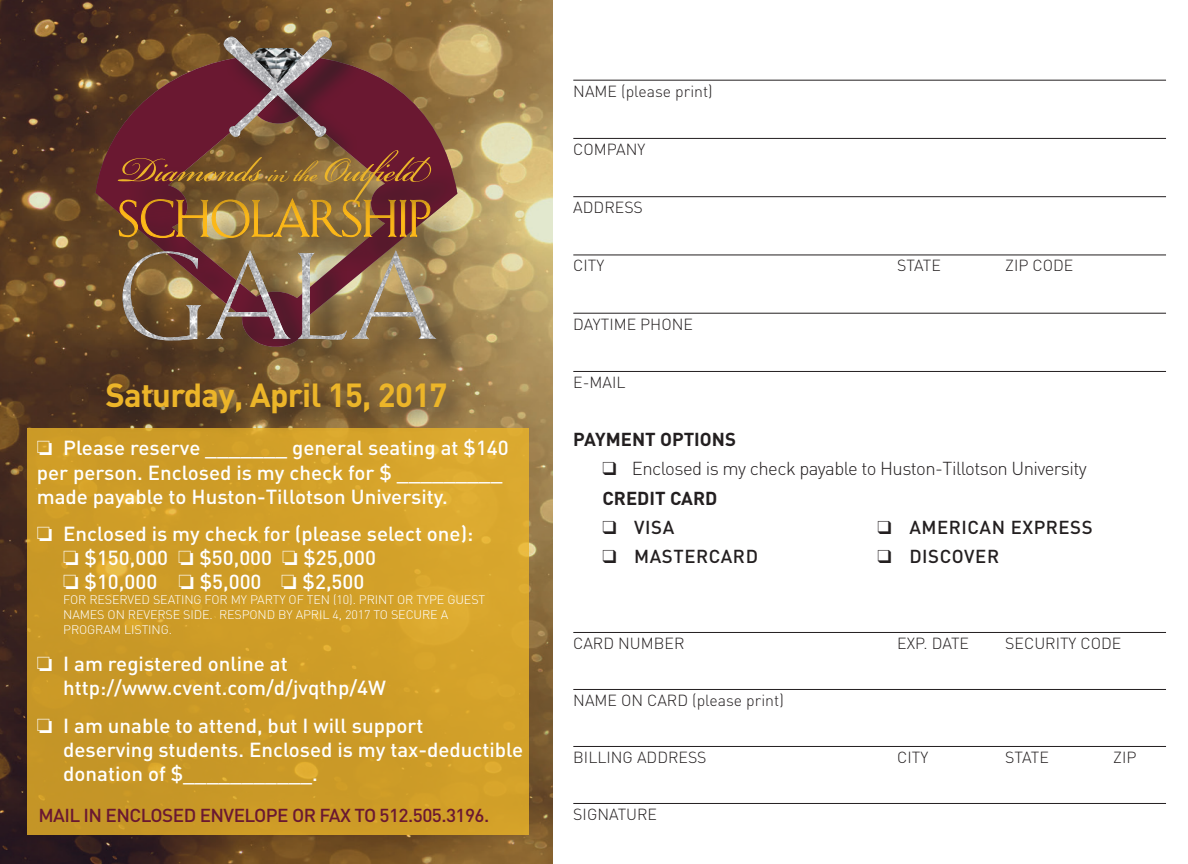
<style>
.page{position:relative;width:1188px;height:864px;background:#fff}
.page>*{position:absolute;margin:0;border:0;box-sizing:border-box;transform-origin:0 0}
.t1{font:54px "Bickham Script Pro";letter-spacing:-.015em;color:#ecb529}
.t2{font:700 33px "DIN";letter-spacing:-.02em;color:#ecb529}
.t3{font:500 20.1px/24.3px "DIN";color:#fff}
.t4{font:300 18.6px "DIN";letter-spacing:-.03em;color:#231f20}
.t5{font:500 18.6px "DIN";letter-spacing:-.03em;color:#6a1831}
.t6{font:500 18.6px "DIN";letter-spacing:.03em;color:#231f20}
.t7{font:700 18.6px "DIN";color:#231f20}
.t8{font:300 15.9px "DIN";color:#231f20}
.t9{font:300 12.3px/14.7px "DIN";letter-spacing:-.01em;color:#fff}
.s1{font-size:36px}
</style>
<div class="page">
<img style="left:0;top:0;width:553px;height:864px">
<svg style="left:96px;top:55px;width:361px;height:294px"></svg>
<div style="left:124px;top:205px;width:343px;height:70px;background:#231f20;opacity:.75"></div>
<svg style="left:118px;top:197px;width:313px;height:42px"></svg>
<div style="left:128px;top:257px;width:342px;height:121px;background:#231f20;opacity:.75"></div>
<img style="left:123px;top:250px;width:314px;height:90px">
<div style="left:125px;top:157px;width:342px;height:81px;background:#231f20;opacity:.75"></div>
<div style="left:231px;top:38px;width:133px;height:131px;background:#231f20;opacity:.75"></div>
<svg style="left:224px;top:37px;width:3px;height:100px"></svg>
<img style="left:227px;top:37px;width:105px;height:100px">
<div style="left:27px;top:428px;width:501px;height:407px;background:linear-gradient(to right,#c79625,#d8a52c)"></div>
<hr style="left:573px;top:80px;width:593px;height:1px;background:#231f20">
<hr style="left:573px;top:138px;width:593px;height:1px;background:#231f20">
<hr style="left:573px;top:196px;width:593px;height:1px;background:#231f20">
<hr style="left:573px;top:254px;width:593px;height:1px;background:#231f20">
<hr style="left:573px;top:313px;width:593px;height:1px;background:#231f20">
<hr style="left:573px;top:371px;width:593px;height:1px;background:#231f20">
<hr style="left:573px;top:632px;width:593px;height:1px;background:#231f20">
<hr style="left:573px;top:689px;width:593px;height:1px;background:#231f20">
<hr style="left:573px;top:746px;width:593px;height:1px;background:#231f20">
<hr style="left:573px;top:803px;width:593px;height:1px;background:#231f20">
<div style="left:101px;top:377px;width:369px;height:62px;background:#231f20;opacity:.75"></div>
<p class="t1" style="left:120px;top:131px;width:311px">Diamonds <span class="s1">in the</span> Outfield</p>
<p class="t2" style="left:105px;top:373px;width:344px">Saturday, April 15, 2017</p>
<p class="t3" style="left:37px;top:435px;width:474px">□ Please reserve _______ general seating at $140 per person. Enclosed is my check for $ _________</p>
<p class="t3" style="left:37px;top:484px;width:413px">made payable to Huston-Tillotson University.</p>
<p class="t3" style="left:37px;top:521px;width:438px">□ Enclosed is my check for (please select one):</p>
<p class="t3" style="left:63px;top:545px;width:314px">□ $150,000 □ $50,000 □ $25,000</p>
<p class="t3" style="left:63px;top:569px;width:303px">□ $10,000 □ $5,000 □ $2,500</p>
<p class="t9" style="left:63px;top:592px;width:424px">FOR RESERVED SEATING FOR MY PARTY OF TEN (10). PRINT OR TYPE GUEST<br>NAMES ON REVERSE SIDE. RESPOND BY APRIL 4, 2017 TO SECURE A</p>
<p class="t9" style="left:63px;top:621px;width:110px">PROGRAM LISTING.</p>
<p class="t3" style="left:37px;top:651px;width:253px">□ I am registered online at</p>
<p class="t3" style="left:63px;top:675px;width:324px">http://www.cvent.com/d/jvqthp/4W</p>
<p class="t3" style="left:37px;top:713px;width:388px">□ I am unable to attend, but I will support</p>
<p class="t3" style="left:63px;top:737px;width:461px">deserving students. Enclosed is my tax-deductible donation of $___________.</p>
<p class="t8" style="left:573px;top:80px;width:141px">NAME (please print)</p>
<p class="t8" style="left:573px;top:139px;width:73px">COMPANY</p>
<p class="t8" style="left:573px;top:197px;width:71px">ADDRESS</p>
<p class="t8" style="left:573px;top:255px;width:32px">CITY</p>
<p class="t8" style="left:897px;top:255px;width:45px">STATE</p>
<p class="t8" style="left:1005px;top:255px;width:70px">ZIP CODE</p>
<p class="t8" style="left:573px;top:313px;width:121px">DAYTIME PHONE</p>
<p class="t8" style="left:573px;top:372px;width:54px">E-MAIL</p>
<p class="t7" style="left:573px;top:427px;width:164px">PAYMENT OPTIONS</p>
<p class="t4" style="left:602px;top:456px;width:486px">❑ Enclosed is my check payable to Huston-Tillotson University</p>
<p class="t7" style="left:602px;top:485px;width:117px">CREDIT CARD</p>
<p class="t6" style="left:602px;top:515px;width:73px">❑ VISA</p>
<p class="t6" style="left:602px;top:544px;width:157px">❑ MASTERCARD</p>
<p class="t6" style="left:878px;top:515px;width:217px">❑ AMERICAN EXPRESS</p>
<p class="t6" style="left:878px;top:544px;width:123px">❑ DISCOVER</p>
<p class="t8" style="left:573px;top:633px;width:113px">CARD NUMBER</p>
<p class="t8" style="left:897px;top:633px;width:73px">EXP. DATE</p>
<p class="t8" style="left:1005px;top:633px;width:118px">SECURITY CODE</p>
<p class="t8" style="left:573px;top:690px;width:212px">NAME ON CARD (please print)</p>
<p class="t8" style="left:573px;top:747px;width:135px">BILLING ADDRESS</p>
<p class="t8" style="left:897px;top:747px;width:32px">CITY</p>
<p class="t8" style="left:1005px;top:747px;width:45px">STATE</p>
<p class="t8" style="left:1113px;top:747px;width:25px">ZIP</p>
<p class="t5" style="left:38px;top:803px;width:452px">MAIL IN ENCLOSED ENVELOPE OR FAX TO 512.505.3196.</p>
<p class="t8" style="left:573px;top:804px;width:85px">SIGNATURE</p>
</div>
